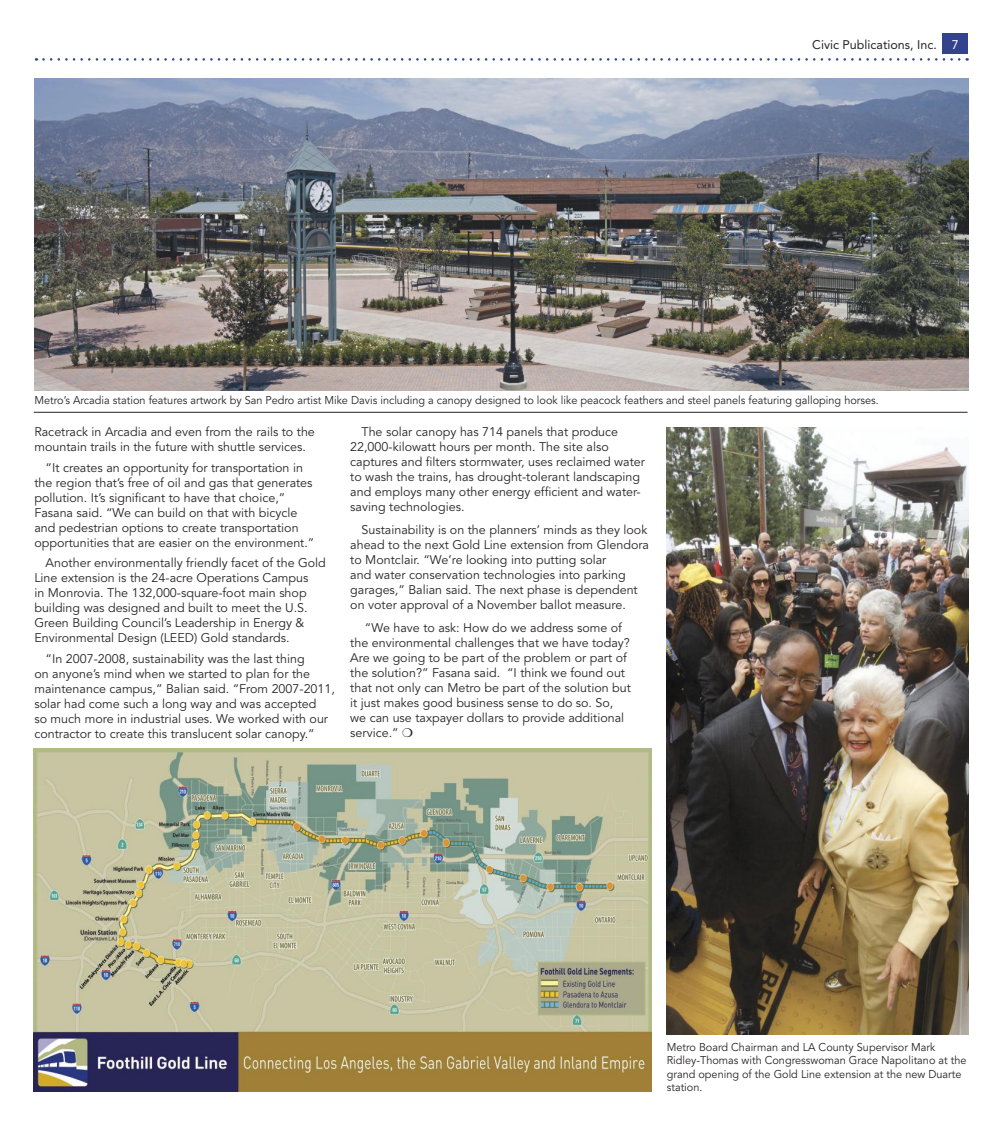
<style>
.page{position:relative;width:1002px;height:1125px;background:#fff}
.page>*{position:absolute;margin:0;border:0;box-sizing:border-box;transform-origin:0 0}
.t1{font:12.5px/15px "Avenir";color:#272425}
.t2{font:12.5px "Avenir";color:#272425}
.t3{font:11.25px/13.5px "Avenir";color:#272425}
.s1{color:#fff}
</style>
<div class="page">
<div style="left:942px;top:34px;width:25px;height:20px;background:#32428c"></div>
<svg style="left:43px;top:58px;width:924px;height:3px"></svg>
<img style="left:34px;top:79px;width:934px;height:311px">
<hr style="left:34px;top:412px;width:933px;height:1px;background:#272425">
<img style="left:34px;top:748px;width:617px;height:343px">
<img style="left:666px;top:428px;width:302px;height:607px">
<p class="t2" style="left:812px;top:40px;width:148px">Civic Publications, Inc. <span class="s1">7</span></p>
<p class="t3" style="left:34px;top:394px;width:845px">Metro’s Arcadia station features artwork by San Pedro artist Mike Davis including a canopy designed to look like peacock feathers and steel panels featuring galloping horses.</p>
<p class="t1" style="left:34px;top:426px;width:282px">Racetrack in Arcadia and even from the rails to the mountain trails in the future with shuttle services.</p>
<p class="t1" style="left:34px;top:461px;width:281px;text-indent:11px">“It creates an opportunity for transportation in the region that’s free of oil and gas that generates pollution. It’s significant to have that choice,” Fasana said. “We can build on that with bicycle and pedestrian options to create transportation opportunities that are easier on the environment.”</p>
<p class="t1" style="left:34px;top:557px;width:293px;text-indent:11px">Another environmentally friendly facet of the Gold Line extension is the 24-acre Operations Campus<br>in Monrovia. The 132,000-square-foot main shop building was designed and built to meet the U.S.<br>Green Building Council’s Leadership in Energy &amp; Environmental Design (LEED) Gold standards.</p>
<p class="t1" style="left:34px;top:652px;width:302px;text-indent:11px">“In 2007-2008, sustainability was the last thing<br>on anyone’s mind when we started to plan for the maintenance campus,” Balian said. “From 2007-2011, solar had come such a long way and was accepted<br>so much more in industrial uses. We worked with our contractor to create this translucent solar canopy.”</p>
<p class="t1" style="left:350px;top:426px;width:296px;text-indent:11px">The solar canopy has 714 panels that produce 22,000-kilowatt hours per month. The site also captures and filters stormwater, uses reclaimed water to wash the trains, has drought-tolerant landscaping and employs many other energy efficient and water&shy;saving technologies.</p>
<p class="t1" style="left:350px;top:524px;width:300px;text-indent:11px">Sustainability is on the planners’ minds as they look ahead to the next Gold Line extension from Glendora to Montclair. “We’re looking into putting solar<br>and water conservation technologies into parking garages,” Balian said. The next phase is dependent on voter approval of a November ballot measure.</p>
<p class="t1" style="left:350px;top:622px;width:282px;text-indent:15px">“We have to ask: How do we address some of the environmental challenges that we have today?<br>Are we going to be part of the problem or part of the solution?” Fasana said. “I think we found out that not only can Metro be part of the solution but it just makes good business sense to do so. So, we can use taxpayer dollars to provide additional service.”</p>
<p class="t3" style="left:666px;top:1041px;width:301px">Metro Board Chairman and LA County Supervisor Mark Ridley-Thomas with Congresswoman Grace Napolitano at the grand opening of the Gold Line extension at the new Duarte station.</p>
</div>
